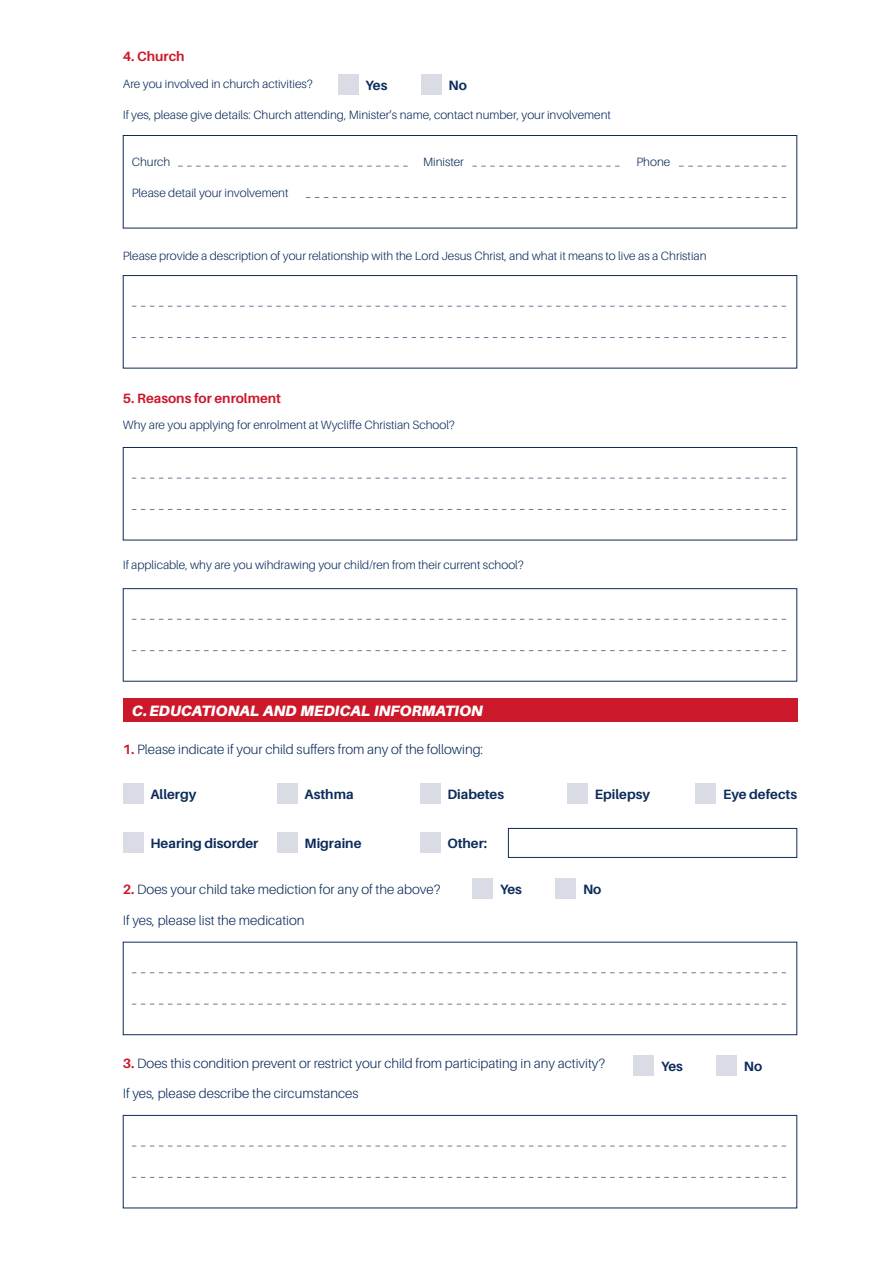
<style>
.page{position:relative;width:893px;height:1263px;background:#fff}
.page>*{position:absolute;margin:0;border:0;box-sizing:border-box;transform-origin:0 0}
.t1{font:italic 900 15px "Aileron";color:#fff}
.t2{font:300 13.5px "Aileron";color:#0c2b5b}
.t3{font:700 13.5px "Aileron";color:#0c2b5b}
.t4{font:700 13.5px "Aileron";color:#cc182b}
.t5{font:300 12px "Aileron";color:#0c2b5b}
.s1{font-weight:700;color:#cc182b}
</style>
<div class="page">
<div style="left:338px;top:74px;width:21px;height:21px;background:#d9dbe5"></div>
<div style="left:421px;top:74px;width:20px;height:21px;background:#d9dbe5"></div>
<div style="left:123px;top:135px;width:674px;height:93px;border:1px solid #0c2b5b"></div>
<svg style="left:178px;top:166px;width:230px;height:1px"></svg>
<svg style="left:472px;top:166px;width:147px;height:1px"></svg>
<svg style="left:306px;top:197px;width:480px;height:1px"></svg>
<svg style="left:679px;top:166px;width:107px;height:1px"></svg>
<div style="left:123px;top:698px;width:674px;height:24px;background:#cc182b"></div>
<div style="left:123px;top:784px;width:20px;height:20px;background:#d9dbe5"></div>
<div style="left:123px;top:833px;width:20px;height:20px;background:#d9dbe5"></div>
<div style="left:420px;top:784px;width:20px;height:20px;background:#d9dbe5"></div>
<div style="left:420px;top:833px;width:20px;height:20px;background:#d9dbe5"></div>
<div style="left:277px;top:784px;width:20px;height:20px;background:#d9dbe5"></div>
<div style="left:277px;top:833px;width:20px;height:20px;background:#d9dbe5"></div>
<div style="left:567px;top:784px;width:21px;height:20px;background:#d9dbe5"></div>
<div style="left:695px;top:784px;width:21px;height:20px;background:#d9dbe5"></div>
<div style="left:508px;top:828px;width:289px;height:30px;border:1px solid #0c2b5b"></div>
<div style="left:472px;top:879px;width:21px;height:20px;background:#d9dbe5"></div>
<div style="left:555px;top:879px;width:21px;height:20px;background:#d9dbe5"></div>
<div style="left:123px;top:942px;width:674px;height:93px;border:1px solid #0c2b5b"></div>
<svg style="left:132px;top:1004px;width:654px;height:1px"></svg>
<svg style="left:132px;top:972px;width:654px;height:1px"></svg>
<div style="left:123px;top:275px;width:674px;height:93px;border:1px solid #0c2b5b"></div>
<svg style="left:132px;top:337px;width:654px;height:1px"></svg>
<svg style="left:132px;top:306px;width:654px;height:1px"></svg>
<div style="left:123px;top:447px;width:674px;height:93px;border:1px solid #0c2b5b"></div>
<svg style="left:132px;top:509px;width:654px;height:1px"></svg>
<svg style="left:132px;top:478px;width:654px;height:1px"></svg>
<div style="left:123px;top:588px;width:674px;height:94px;border:1px solid #0c2b5b"></div>
<svg style="left:132px;top:650px;width:654px;height:1px"></svg>
<svg style="left:132px;top:619px;width:654px;height:1px"></svg>
<div style="left:123px;top:1115px;width:674px;height:93px;border:1px solid #0c2b5b"></div>
<svg style="left:132px;top:1177px;width:654px;height:1px"></svg>
<svg style="left:132px;top:1146px;width:654px;height:1px"></svg>
<div style="left:633px;top:1055px;width:21px;height:21px;background:#d9dbe5"></div>
<div style="left:716px;top:1055px;width:21px;height:21px;background:#d9dbe5"></div>
<p class="t4" style="left:123px;top:49px;width:63px">4. Church</p>
<p class="t5" style="left:123px;top:78px;width:192px">Are you involved in church activities?</p>
<p class="t3" style="left:366px;top:77px;width:23px">Yes</p>
<p class="t3" style="left:448px;top:77px;width:20px">No</p>
<p class="t5" style="left:123px;top:108px;width:490px">If yes, please give details: Church attending, Minister’s name, contact number, your involvement</p>
<p class="t5" style="left:132px;top:155px;width:40px">Church</p>
<p class="t5" style="left:132px;top:186px;width:158px">Please detail your involvement</p>
<p class="t5" style="left:423px;top:155px;width:42px">Minister</p>
<p class="t5" style="left:636px;top:155px;width:35px">Phone</p>
<p class="t5" style="left:123px;top:249px;width:585px">Please provide a description of your relationship with the Lord Jesus Christ, and what it means to live as a Christian</p>
<p class="t4" style="left:123px;top:390px;width:160px">5. Reasons for enrolment</p>
<p class="t5" style="left:123px;top:418px;width:334px">Why are you applying for enrolment at Wycliffe Christian School?</p>
<p class="t5" style="left:123px;top:558px;width:403px">If applicable, why are you wihdrawing your child/ren from their current school?</p>
<p class="t1" style="left:132px;top:702px;width:353px">C. EDUCATIONAL AND MEDICAL INFORMATION</p>
<p class="t2" style="left:123px;top:742px;width:362px"><span class="s1">1.</span> Please indicate if your child suffers from any of the following:</p>
<p class="t3" style="left:150px;top:787px;width:47px">Allergy</p>
<p class="t3" style="left:150px;top:836px;width:109px">Hearing disorder</p>
<p class="t3" style="left:305px;top:787px;width:51px">Asthma</p>
<p class="t3" style="left:305px;top:836px;width:58px">Migraine</p>
<p class="t3" style="left:447px;top:787px;width:58px">Diabetes</p>
<p class="t3" style="left:447px;top:836px;width:41px">Other:</p>
<p class="t3" style="left:595px;top:787px;width:57px">Epilepsy</p>
<p class="t3" style="left:723px;top:787px;width:76px">Eye defects</p>
<p class="t2" style="left:123px;top:882px;width:319px"><span class="s1">2.</span> Does your child take mediction for any of the above?</p>
<p class="t2" style="left:123px;top:913px;width:183px">If yes, please list the medication</p>
<p class="t3" style="left:500px;top:882px;width:23px">Yes</p>
<p class="t3" style="left:583px;top:882px;width:20px">No</p>
<p class="t2" style="left:123px;top:1056px;width:484px"><span class="s1">3.</span> Does this condition prevent or restrict your child from participating in any activity?</p>
<p class="t3" style="left:661px;top:1058px;width:23px">Yes</p>
<p class="t3" style="left:744px;top:1058px;width:20px">No</p>
<p class="t2" style="left:123px;top:1086px;width:237px">If yes, please describe the circumstances</p>
</div>
